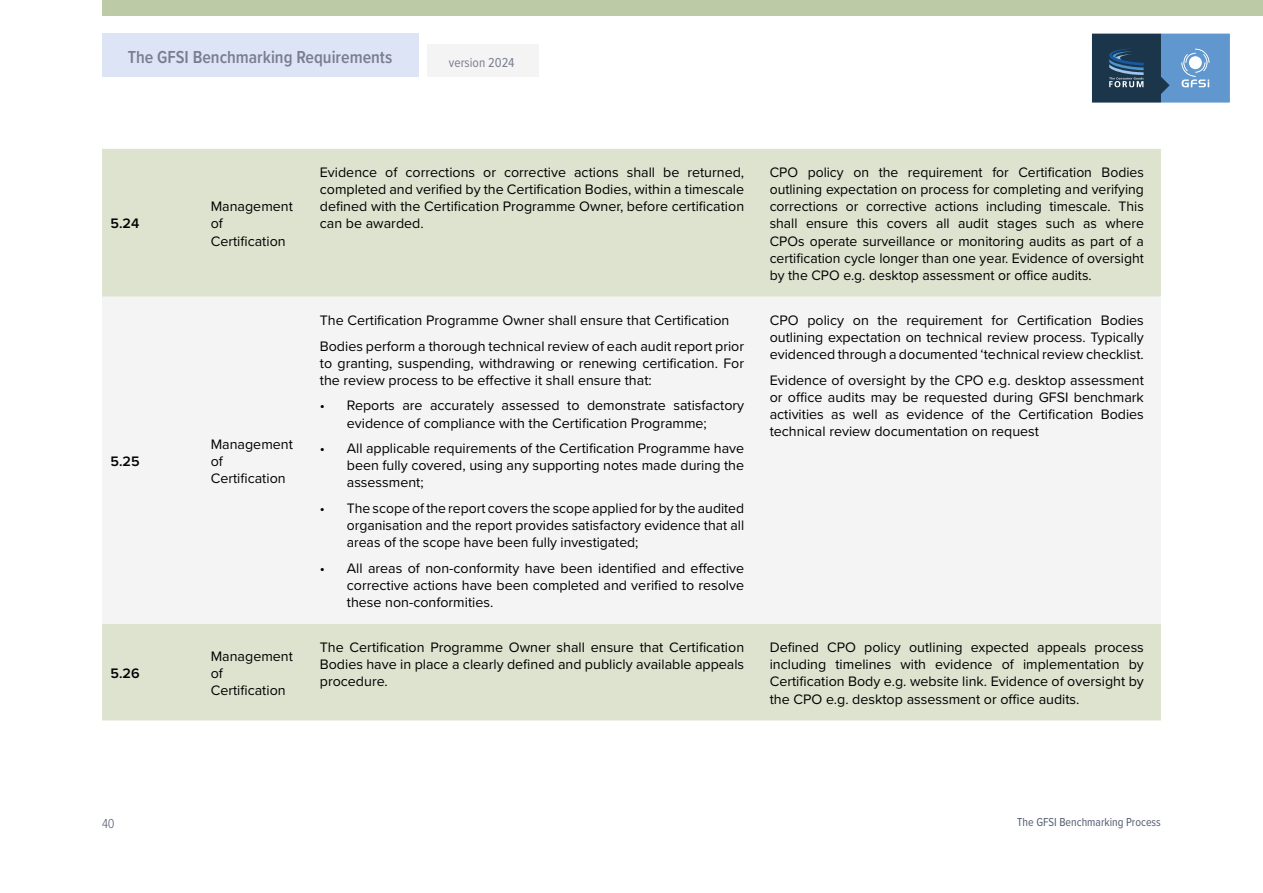
<style>
.page{position:relative;width:1263px;height:893px;background:#fff}
.page>*{position:absolute;margin:0;border:0;box-sizing:border-box;transform-origin:0 0}
.t1{font:600 18px "Proxima Nova Cond";color:#7a7d8f}
.t2{font:14.25px/17.1px "Proxima Nova";color:#000;text-align:justify}
.t3{font:600 14.25px "Proxima Nova";color:#000}
.t4{font:13.5px "Proxima Nova Cond";color:#7a7d8f}
.t5{font:300 13.5px "Proxima Nova Cond";color:#525b70}
.t6{font:12px "Proxima Nova Cond";color:#525b70}
</style>
<div class="page">
<div style="left:102px;top:34px;width:317px;height:43px;background:#dce4f5"></div>
<div style="left:102px;top:0;width:1161px;height:16px;background:#bccba6"></div>
<div style="left:427px;top:44px;width:111px;height:33px;background:#f4f4f4"></div>
<svg style="left:1092px;top:34px;width:138px;height:69px"></svg>
<div style="left:102px;top:149px;width:1059px;height:571px;background:#dde3cf"></div>
<div style="left:102px;top:297px;width:1059px;height:327px;background:#f4f4f4"></div>
<p class="t1" style="left:128px;top:44px;width:266px">The GFSI Benchmarking Requirements</p>
<p class="t4" style="left:449px;top:52px;width:67px">version 2024</p>
<p class="t3" style="left:111px;top:213px;width:30px">5.24</p>
<p class="t3" style="left:111px;top:451px;width:31px">5.25</p>
<p class="t3" style="left:111px;top:662px;width:31px">5.26</p>
<p class="t2" style="left:211px;top:197px;width:84px;text-align:left">Management of<br>Certification</p>
<p class="t2" style="left:211px;top:435px;width:84px;text-align:left">Management of<br>Certification</p>
<p class="t2" style="left:320px;top:163px;width:426px">Evidence of corrections or corrective actions shall be returned, completed and verified by the Certification Bodies, within a timescale defined with the Certification Programme Owner, before certification can be awarded.</p>
<p class="t2" style="left:770px;top:163px;width:376px">CPO policy on the requirement for Certification Bodies outlining expectation on process for completing and verifying corrections or corrective actions including timescale. This shall ensure this covers all audit stages such as where CPOs operate surveillance or monitoring audits as part of a certification cycle longer than one year. Evidence of oversight by the CPO e.g. desktop assessment or office audits.</p>
<p class="t2" style="left:320px;top:307px;width:426px;line-height:25.7px">The Certification Programme Owner shall ensure that Certification<br>Bodies perform a thorough technical review of each audit report prior</p>
<p class="t2" style="left:320px;top:354px;width:426px">to granting, suspending, withdrawing or renewing certification. For the review process to be effective it shall ensure that:</p>
<p class="t2" style="left:347px;top:396px;width:399px;text-indent:-27px">• Reports are accurately assessed to demonstrate satisfactory evidence of compliance with the Certification Programme;</p>
<p class="t2" style="left:347px;top:439px;width:399px;text-indent:-27px">• All applicable requirements of the Certification Programme have been fully covered, using any supporting notes made during the assessment;</p>
<p class="t2" style="left:347px;top:499px;width:399px;text-indent:-27px">• The scope of the report covers the scope applied for by the audited organisation and the report provides satisfactory evidence that all areas of the scope have been fully investigated;</p>
<p class="t2" style="left:347px;top:559px;width:399px;text-indent:-27px">• All areas of non-conformity have been identified and effective corrective actions have been completed and verified to resolve these non-conformities.</p>
<p class="t2" style="left:770px;top:311px;width:376px">CPO policy on the requirement for Certification Bodies outlining expectation on technical review process. Typically evidenced through a documented ‘technical review checklist.</p>
<p class="t2" style="left:770px;top:371px;width:376px">Evidence of oversight by the CPO e.g. desktop assessment or office audits may be requested during GFSI benchmark activities as well as evidence of the Certification Bodies technical review documentation on request</p>
<p class="t2" style="left:211px;top:647px;width:84px;text-align:left">Management of<br>Certification</p>
<p class="t2" style="left:320px;top:638px;width:426px">The Certification Programme Owner shall ensure that Certification Bodies have in place a clearly defined and publicly available appeals procedure.</p>
<p class="t2" style="left:770px;top:638px;width:376px">Defined CPO policy outlining expected appeals process including timelines with evidence of implementation by Certification Body e.g. website link. Evidence of oversight by the CPO e.g. desktop assessment or office audits.</p>
<p class="t5" style="left:102px;top:813px;width:14px">40</p>
<p class="t6" style="left:1017px;top:813px;width:145px">The GFSI Benchmarking Process</p>
</div>
